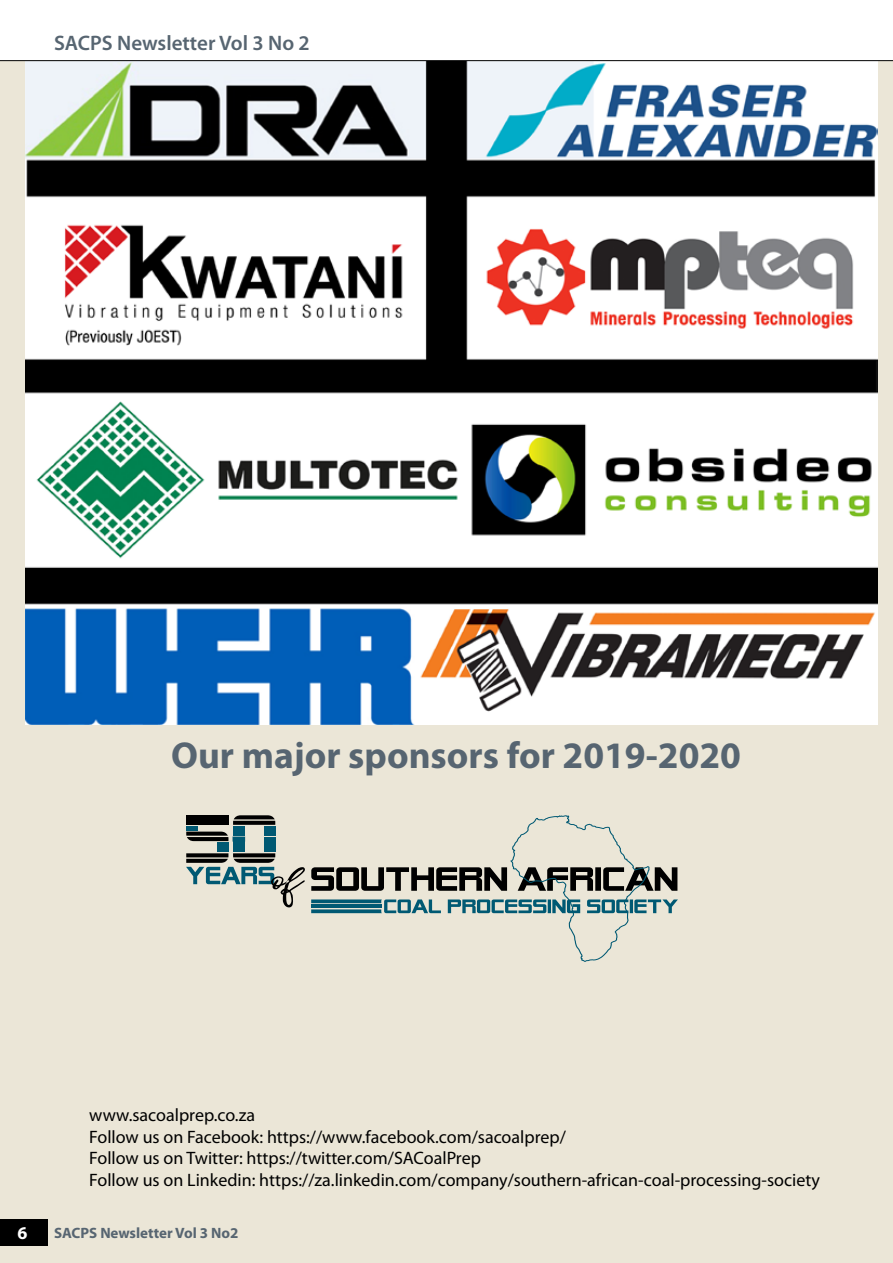
<style>
.page{position:relative;width:893px;height:1263px;background:#ebe6d7}
.page>*{position:absolute;margin:0;border:0;box-sizing:border-box;transform-origin:0 0}
.t1{font:700 37.5px "Myriad Pro";color:#576571}
.t2{font:600 21px "Myriad Pro";color:#576571}
.t3{font:18px/21.6px "Myriad Pro";color:#000}
.t4{font:700 18px "Myriad Pro";color:#fff}
.t5{font:700 15px "Myriad Pro";color:#576571}
</style>
<div class="page">
<img style="left:26px;top:61px;width:851px;height:663px">
<div style="left:0;top:0;width:893px;height:61px;background:#fff"></div>
<div style="left:0;top:1219px;width:47px;height:26px;background:#000"></div>
<hr style="left:233px;top:848px;width:12px;height:4px;background:#005973">
<hr style="left:233px;top:842px;width:12px;height:4px;background:#005973">
<div style="left:233px;top:837px;width:12px;height:4px;border:1px solid #005973"></div>
<hr style="left:233px;top:832px;width:12px;height:4px;background:#005973">
<hr style="left:233px;top:826px;width:12px;height:4px;background:#005973">
<hr style="left:264px;top:848px;width:11px;height:4px;background:#005973">
<hr style="left:264px;top:842px;width:11px;height:4px;background:#005973">
<hr style="left:264px;top:837px;width:11px;height:4px;background:#005973">
<hr style="left:264px;top:832px;width:11px;height:4px;background:#005973">
<hr style="left:264px;top:826px;width:11px;height:4px;background:#005973">
<hr style="left:186px;top:826px;width:12px;height:4px;background:#005973">
<hr style="left:217px;top:848px;width:11px;height:4px;background:#005973">
<hr style="left:217px;top:842px;width:11px;height:4px;background:#005973">
<svg style="left:233px;top:815px;width:42px;height:10px"></svg>
<svg style="left:186px;top:832px;width:42px;height:9px"></svg>
<hr style="left:186px;top:821px;width:42px;height:4px;background:#000">
<hr style="left:186px;top:815px;width:42px;height:4px;background:#000">
<svg style="left:311px;top:815px;width:367px;height:147px"></svg>
<svg style="left:186px;top:853px;width:119px;height:55px"></svg>
<p class="t2" style="left:54px;top:29px;width:257px">SACPS Newsletter Vol 3 No 2</p>
<h1 class="t1" style="left:171px;top:731px;width:572px">Our major sponsors for 2019-2020</h1>
<p class="t3" style="left:89px;top:1104px;width:732px">www.sacoalprep.co.za<br>Follow us on Facebook: https://www.facebook.com/sacoalprep/<br>Follow us on Twitter: https://twitter.com/SACoalPrep<br>Follow us on Linkedin: https://za.linkedin.com/company/southern-african-coal-processing-society</p>
<p class="t4" style="left:18px;top:1221px;width:11px">6</p>
<p class="t5" style="left:54px;top:1223px;width:186px">SACPS Newsletter Vol 3 No2</p>
</div>
